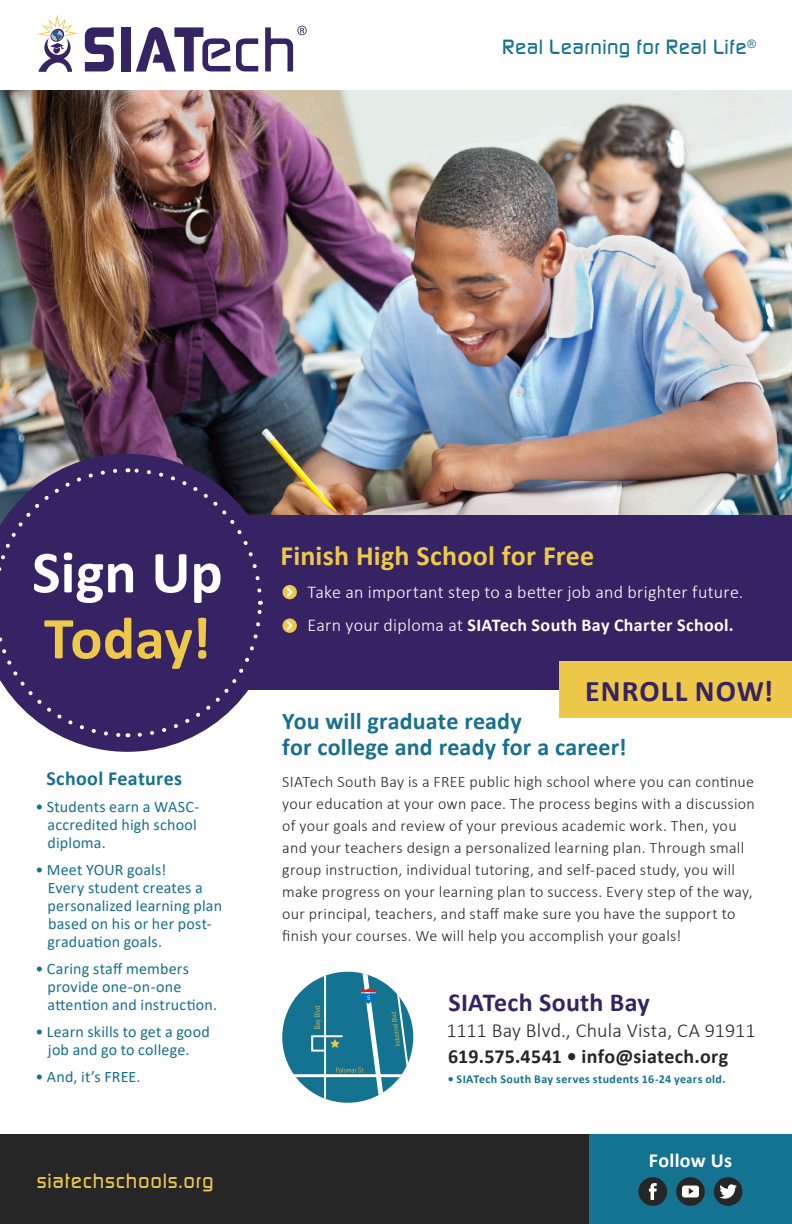
<style>
.page{position:relative;width:792px;height:1224px;background:#fff}
.page>*{position:absolute;margin:0;border:0;box-sizing:border-box;transform-origin:0 0}
.t1{font:700 60px "Calibri";color:#fff}
.t2{font:700 60px "Calibri";letter-spacing:-.005em;color:#eec84b}
.t3{font:700 30px "Calibri";letter-spacing:.035em;color:#362364}
.t4{font:700 28px "Calibri";letter-spacing:.01em;color:#eec84b}
.t5{font:700 26px "Calibri";letter-spacing:.01em;color:#362364}
.t6{font:700 24px/26px "Calibri";letter-spacing:.01em;color:#17708f}
.t7{font:300 20px "Calibri";letter-spacing:.005em;color:#262626}
.t8{font:700 20px "Calibri";letter-spacing:.015em;color:#262626}
.t9{font:500 20px "Dicot";letter-spacing:.025em;color:#147391}
.t10{font:500 20px "Dicot";letter-spacing:.04em;color:#edc74d}
.t11{font:700 20px "Calibri";letter-spacing:.015em;color:#17708f}
.t12{font:700 20px "Calibri";letter-spacing:.015em;color:#fff}
.t13{font:300 18px "Calibri";letter-spacing:.015em;color:#fff}
.t14{font:700 18px "Calibri";letter-spacing:.02em;color:#fff}
.t15{font:300 16px/22px "Calibri";letter-spacing:.02em;color:#262626}
.t16{font:16px/18px "Calibri";letter-spacing:.01em;color:#17708f}
.t17{font:700 12px "Calibri";letter-spacing:.03em;color:#147391}
.s1{font-weight:300}
</style>
<div class="page">
<div style="left:589px;top:1134px;width:203px;height:90px;background:#147391"></div>
<img style="left:0;top:90px;width:792px;height:426px">
<div style="left:0;top:1134px;width:589px;height:90px;background:#262626"></div>
<div style="left:638px;top:1177px;width:29px;height:29px;background:#262626;border-radius:50%"></div>
<svg style="left:649px;top:1183px;width:8px;height:17px"></svg>
<div style="left:714px;top:1177px;width:28px;height:29px;background:#262626;border-radius:50%"></div>
<svg style="left:719px;top:1184px;width:18px;height:15px"></svg>
<div style="left:676px;top:1177px;width:29px;height:29px;background:#262626;border-radius:50%"></div>
<svg style="left:682px;top:1186px;width:17px;height:11px"></svg>
<div style="left:144px;top:516px;width:648px;height:174px;background:#362364"></div>
<svg style="left:37px;top:14px;width:41px;height:58px"></svg>
<svg style="left:85px;top:27px;width:29px;height:44px"></svg>
<div style="left:122px;top:27px;width:9px;height:44px;background:#362364"></div>
<svg style="left:136px;top:27px;width:94px;height:45px"></svg>
<svg style="left:236px;top:38px;width:22px;height:33px"></svg>
<svg style="left:265px;top:26px;width:42px;height:45px"></svg>
<svg style="left:0;top:454px;width:276px;height:298px;fill:#362364"></svg>
<svg style="left:282px;top:618px;width:15px;height:15px"></svg>
<svg style="left:284px;top:619px;width:10px;height:14px"></svg>
<svg style="left:282px;top:585px;width:15px;height:14px"></svg>
<svg style="left:284px;top:585px;width:10px;height:14px"></svg>
<svg style="left:135px;top:601px;width:129px;height:138px"></svg>
<svg style="left:127px;top:466px;width:137px;height:129px"></svg>
<svg style="left:0;top:467px;width:120px;height:138px;background:#3e2e6a"></svg>
<svg style="left:0;top:611px;width:128px;height:128px;background:#4c3b75"></svg>
<div style="left:282px;top:972px;width:131px;height:131px;background:#147391;border-radius:50%"></div>
<hr style="left:282px;top:1074px;width:131px;height:3px;background:#fff">
<svg style="left:310px;top:972px;width:103px;height:131px"></svg>
<div style="left:559px;top:661px;width:233px;height:57px;background:#eec84b"></div>
<p class="t9" style="left:502px;top:36px;width:255px">Real Learning for Real Life<sup>®</sup></p>
<p class="t1" style="left:32px;top:530px;width:192px">Sign Up</p>
<p class="t2" style="left:44px;top:596px;width:169px">Today!</p>
<p class="t11" style="left:46px;top:765px;width:137px">School Features</p>
<p class="t16" style="left:47px;top:798px;width:153px;text-indent:-12px">• Students earn a WASC&shy;accredited high school diploma.</p>
<p class="t16" style="left:48px;top:861px;width:176px;text-indent:-12px">• Meet YOUR goals!<br>Every student creates a personalized learning plan based on his or her post&shy;graduation goals.</p>
<p class="t16" style="left:48px;top:960px;width:171px;text-indent:-12px">• Caring staff members provide one-on-one attention and instruction.</p>
<p class="t16" style="left:35px;top:1023px;width:176px;text-align:center">• Learn skills to get a good job and go to college.</p>
<p class="t16" style="left:35px;top:1068px;width:107px">• And, it’s FREE.</p>
<p class="t10" style="left:37px;top:1170px;width:178px">siatechschools.org</p>
<p class="t4" style="left:280px;top:536px;width:315px">Finish High School for Free</p>
<p class="t13" style="left:307px;top:581px;width:437px">Take an important step to a better job and brighter future.</p>
<p class="t14" style="left:307px;top:613px;width:428px"><span class="s1">Earn your diploma at</span> SIATech South Bay Charter School.</p>
<p class="t3" style="left:585px;top:670px;width:190px">ENROLL NOW!</p>
<p class="t6" style="left:282px;top:708px;width:346px">You will graduate ready<br>for college and ready for a career!</p>
<p class="t15" style="left:282px;top:770px;width:474px">SIATech South Bay is a FREE public high school where you can continue your education at your own pace. The process begins with a discussion of your goals and review of your previous academic work. Then, you and your teachers design a personalized learning plan. Through small group instruction, individual tutoring, and self-paced study, you will make progress on your learning plan to success. Every step of the way, our principal, teachers, and staff make sure you have the support to finish your courses. We will help you accomplish your goals!</p>
<p class="t5" style="left:449px;top:984px;width:203px">SIATech South Bay</p>
<p class="t7" style="left:446px;top:1018px;width:311px">1111 Bay Blvd., Chula Vista, CA 91911</p>
<p class="t8" style="left:448px;top:1042px;width:281px">619.575.4541 • info@siatech.org</p>
<p class="t17" style="left:448px;top:1071px;width:279px">• SIATech South Bay serves students 16-24 years old.</p>
<p class="t12" style="left:649px;top:1146px;width:85px">Follow Us</p>
</div>
